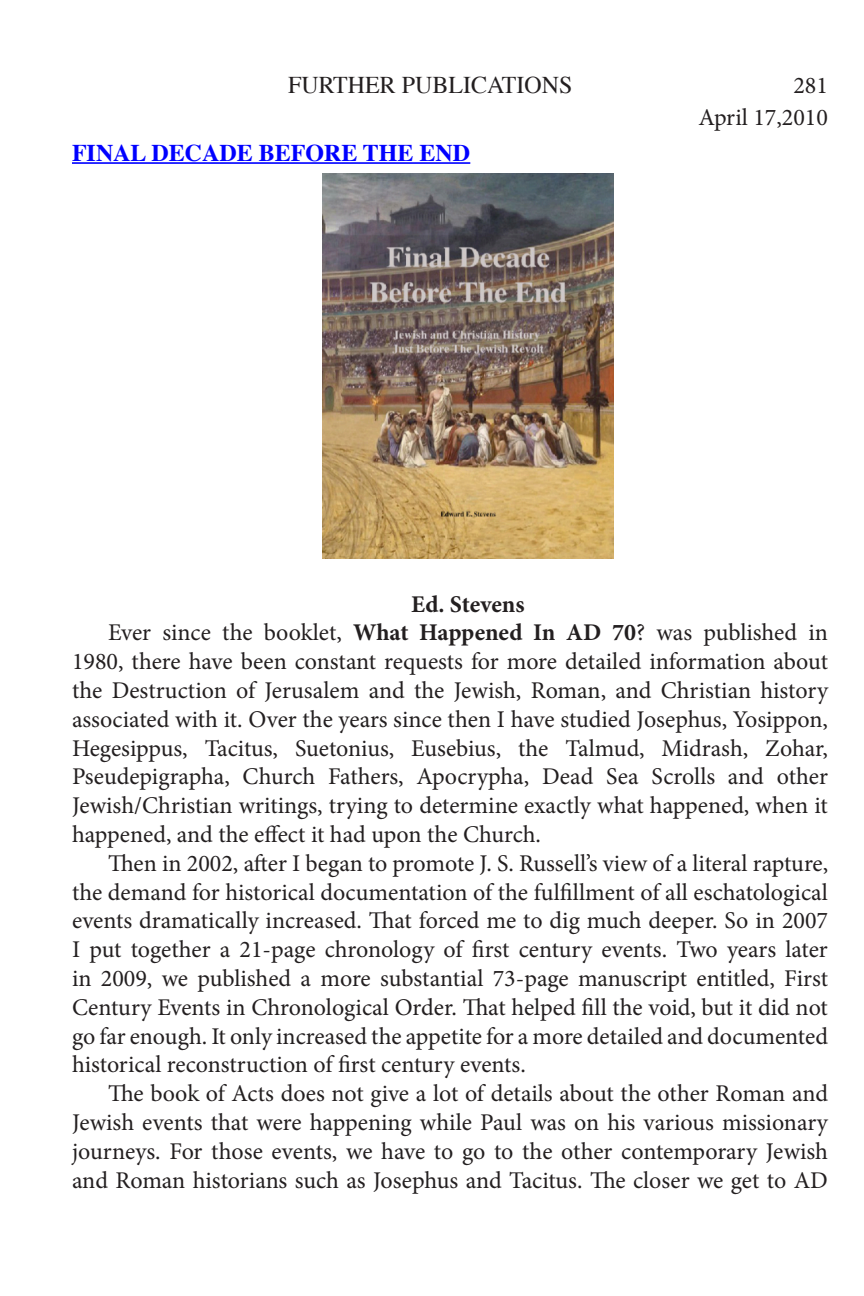
<style>
.page{position:relative;width:864px;height:1296px;background:#fff}
.page>*{position:absolute;margin:0;border:0;box-sizing:border-box;transform-origin:0 0}
.t1{font:24px/28.8px "Minion Pro";letter-spacing:-.005em;color:#231f20;text-align:justify}
.Heading_1{font:700 24px "Times";color:#00f}
.t2{font:24px "Times";color:#231f20}
.t3{font:700 24px "Minion Pro";letter-spacing:-.005em;color:#231f20}
.s1{font-weight:700}
</style>
<div class="page">
<hr style="left:72px;top:162px;width:398px;height:2px;background:#00f">
<img style="left:323px;top:173px;width:290px;height:386px">
<p class="t2" style="left:288px;top:62px;width:286px">FURTHER PUBLICATIONS</p>
<p class="t1" style="left:698px;top:69px;width:131px;line-height:32.6px;text-align:right">281<br>April 17,2010</p>
<p class="Heading_1" style="left:72px;top:130px;width:400px">FINAL DECADE BEFORE THE END</p>
<p class="t3" style="left:411px;top:587px;width:115px">Ed. Stevens</p>
<p class="t1" style="left:72px;top:618px;width:758px;text-indent:36px">Ever since the booklet, <span class="s1">What Happened In AD 70</span>? was published in 1980, there have been constant requests for more detailed information about the Destruction of Jerusalem and the Jewish, Roman, and Christian history associated with it. Over the years since then I have studied Josephus, Yosippon, Hegesippus, Tacitus, Suetonius, Eusebius, the Talmud, Midrash, Zohar, Pseudepigrapha, Church Fathers, Apocrypha, Dead Sea Scrolls and other Jewish/Christian writings, trying to determine exactly what happened, when it happened, and the effect it had upon the Church.</p>
<p class="t1" style="left:72px;top:849px;width:758px;text-indent:36px">Then in 2002, after I began to promote J. S. Russell’s view of a literal rapture, the demand for historical documentation of the fulfillment of all eschatological events dramatically increased. That forced me to dig much deeper. So in 2007<br>I put together a 21-page chronology of first century events. Two years later in 2009, we published a more substantial 73-page manuscript entitled, First Century Events in Chronological Order. That helped fill the void, but it did not go far enough. It only increased the appetite for a more detailed and documented historical reconstruction of first century events.</p>
<p class="t1" style="left:72px;top:1079px;width:758px;text-indent:36px">The book of Acts does not give a lot of details about the other Roman and Jewish events that were happening while Paul was on his various missionary journeys. For those events, we have to go to the other contemporary Jewish and Roman historians such as Josephus and Tacitus. The closer we get to AD</p>
</div>
